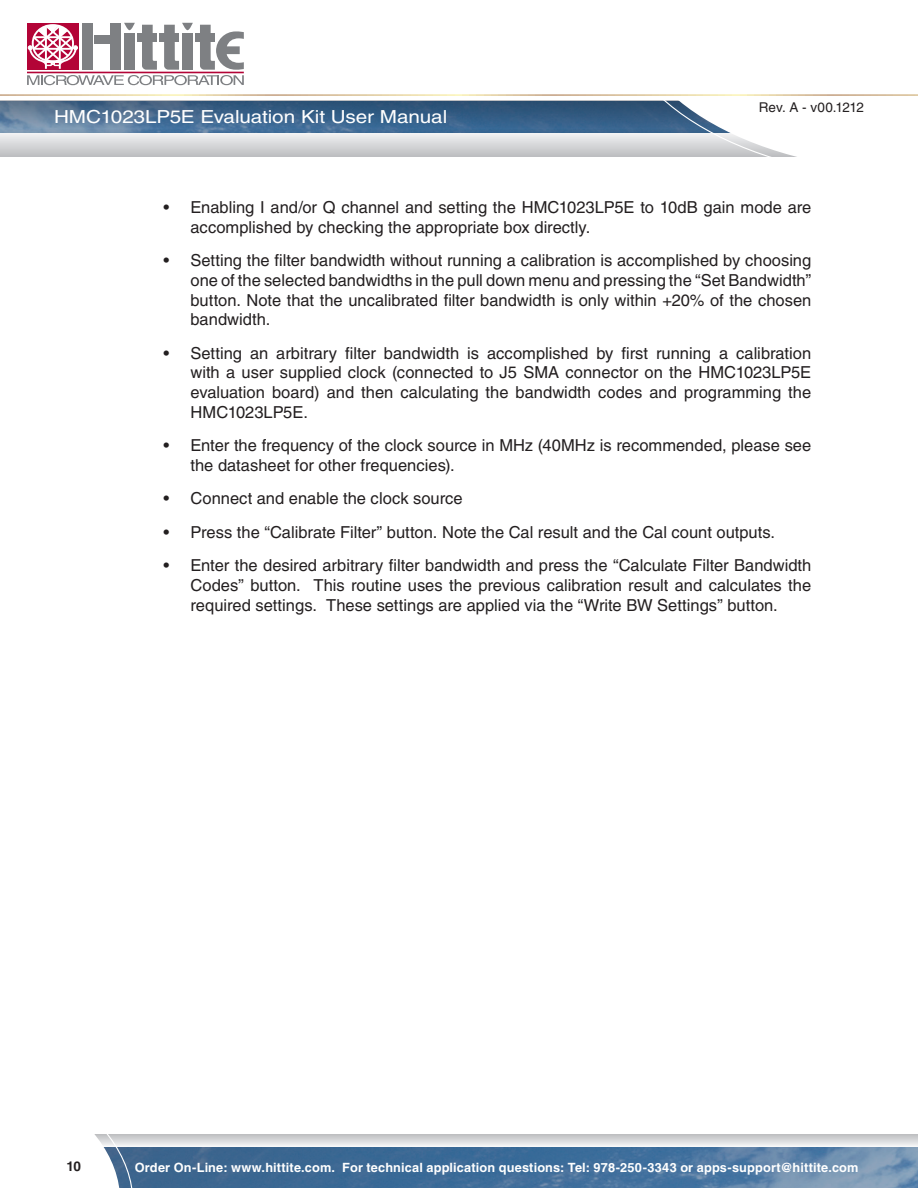
<style>
.page{position:relative;width:918px;height:1188px;background:#fff}
.page>*{position:absolute;margin:0;border:0;box-sizing:border-box;transform-origin:0 0}
.t1{font:18px "Helvetica LT Std";letter-spacing:-.005em;color:#fff;scale:1.15 1}
.Body_Copy{font:16.5px/19.8px "Helvetica LT Std";color:#231f20;text-align:justify}
.t2{font:13.5px "Helvetica LT Std";letter-spacing:-.01em;color:#231f20}
.t3{font:700 13.5px "Helvetica LT Std";color:#231f20}
.t4{font:700 12.75px "Helvetica LT Std";letter-spacing:.01em;color:#fff}
</style>
<div class="page">
<svg style="left:134px;top:1134px;width:784px;height:14px;background:#ced2d7"></svg>
<img style="left:134px;top:1148px;width:784px;height:40px">
<svg style="left:0;top:100px;width:616px;height:56px;background:#d6d7d9"></svg>
<img style="left:0;top:101px;width:616px;height:32px">
<svg style="left:616px;top:100px;width:181px;height:57px"></svg>
<svg style="left:94px;top:1134px;width:40px;height:54px"></svg>
<svg style="left:27px;top:23px;width:217px;height:62px"></svg>
<div style="left:196px;top:33px;width:19px;height:9px;background:#7e8083"></div>
<p class="t1" style="left:54px;top:107px;width:343px">HMC1023LP5E Evaluation Kit User Manual</p>
<p class="t2" style="left:759px;top:99px;width:107px">Rev. A - v00.1212</p>
<p class="Body_Copy" style="left:190px;top:197px;width:622px;text-indent:-27px">• Enabling I and/or Q channel and setting the HMC1023LP5E to 10dB gain mode are accomplished by checking the appropriate box directly.</p>
<p class="Body_Copy" style="left:190px;top:250px;width:622px;text-indent:-27px">• Setting the filter bandwidth without running a calibration is accomplished by choosing one of the selected bandwidths in the pull down menu and pressing the “Set Bandwidth” button. Note that the uncalibrated filter bandwidth is only within +20% of the chosen bandwidth.</p>
<p class="Body_Copy" style="left:190px;top:343px;width:622px;text-indent:-27px">• Setting an arbitrary filter bandwidth is accomplished by first running a calibration with a user supplied clock (connected to J5 SMA connector on the HMC1023LP5E evaluation board) and then calculating the bandwidth codes and programming the HMC1023LP5E.</p>
<p class="Body_Copy" style="left:190px;top:436px;width:622px;text-indent:-27px">• Enter the frequency of the clock source in MHz (40MHz is recommended, please see the datasheet for other frequencies).</p>
<p class="Body_Copy" style="left:164px;top:489px;width:301px">• Connect and enable the clock source</p>
<p class="Body_Copy" style="left:164px;top:522px;width:613px">• Press the “Calibrate Filter” button. Note the Cal result and the Cal count outputs.</p>
<p class="Body_Copy" style="left:190px;top:555px;width:622px;text-indent:-27px">• Enter the desired arbitrary filter bandwidth and press the “Calculate Filter Bandwidth Codes” button. This routine uses the previous calibration result and calculates the required settings. These settings are applied via the “Write BW Settings” button.</p>
<p class="t3" style="left:66px;top:1158px;width:16px">10</p>
<p class="t4" style="left:135px;top:1159px;width:725px">Order On-Line: www.hittite.com. For technical application questions: Tel: 978-250-3343 or apps-support@hittite.com</p>
</div>
